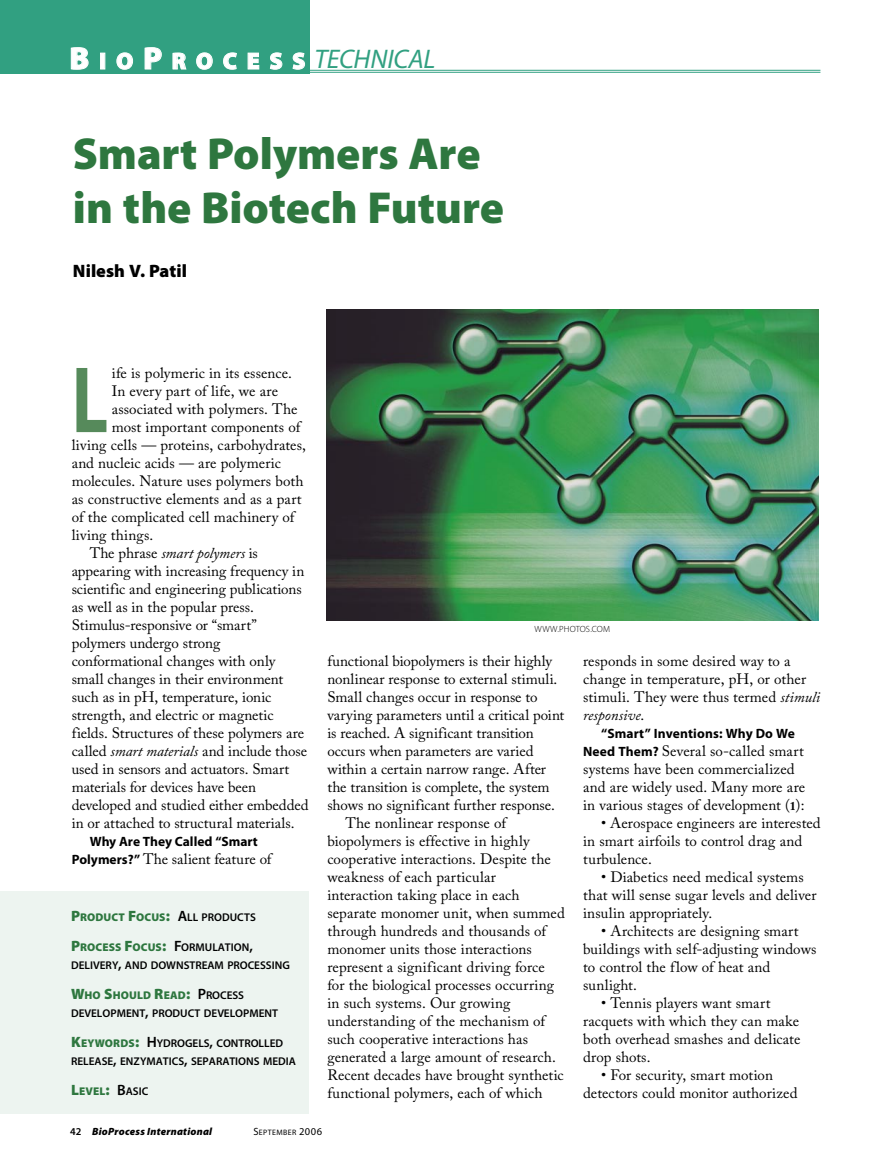
<style>
.page{position:relative;width:891px;height:1168px;background:#fff}
.page>*{position:absolute;margin:0;border:0;box-sizing:border-box;transform-origin:0 0}
.t1{font:700 95.1px "Myriad Pro";color:#568a5b;scale:.75 1}
.t2{font:900 45px/54px "Myriad Pro";letter-spacing:-.005em;color:#2e773f}
.t3{font:italic 27px "Myriad Pro";letter-spacing:-.01em;color:#31a081}
.t4{font:900 18px "Myriad Pro";letter-spacing:.005em;color:#000}
.t5{font:15px/18px "Adobe Caslon Pro";letter-spacing:.005em;color:#000}
.t6{font:italic 15px "Adobe Caslon Pro";letter-spacing:-.005em;color:#000}
.t7{font:700 13.5px "Myriad Pro";color:#000}
.t8{font:600 11.25px/18px "Myriad Pro";color:#000}
.t9{font:900 11.25px "Myriad Pro";letter-spacing:.01em;color:#2e773f}
.t10{font:italic 900 10.5px "Myriad Pro";letter-spacing:.02em;color:#000}
.t11{font:300 9px "Myriad Pro";letter-spacing:.005em;color:#000}
.t12{font:7.8px "Myriad Pro";letter-spacing:.055em;color:#000}
.s1{font-weight:900;font-style:normal;font-size:31.5px;color:#fff}
.s2{font-weight:900;font-style:normal;font-size:23.7px;color:#fff}
.s3{font-style:normal}
.s4{font-style:italic}
.s5{font-family:"Myriad Pro";font-weight:700;font-size:13.5px}
.s6{font-size:15px}
.s7{font-weight:600;font-size:15px;color:#000}
.s8{font-weight:600;color:#000}
.s9{font-weight:900;font-size:15px;color:#2e773f}
.s10{font-weight:900;color:#2e773f}
.s11{font-weight:700;font-size:12px}
.s12{font-weight:600;font-style:normal}
.s13{font-size:10.5px}
</style>
<div class="page">
<div style="left:0;top:0;width:310px;height:74px;background:#31a081"></div>
<svg style="left:70px;top:47px;width:19px;height:23px"></svg>
<div style="left:100px;top:53px;width:5px;height:16px;border:1px solid #fff"></div>
<svg style="left:116px;top:52px;width:17px;height:18px"></svg>
<svg style="left:144px;top:47px;width:18px;height:23px"></svg>
<svg style="left:172px;top:52px;width:15px;height:18px"></svg>
<svg style="left:196px;top:52px;width:17px;height:18px"></svg>
<svg style="left:223px;top:52px;width:14px;height:18px"></svg>
<svg style="left:247px;top:52px;width:13px;height:18px"></svg>
<svg style="left:269px;top:52px;width:14px;height:18px"></svg>
<svg style="left:292px;top:52px;width:13px;height:18px"></svg>
<hr style="left:309px;top:70px;width:511px;height:1px;background:#31a081">
<hr style="left:309px;top:72px;width:511px;height:1px;background:#31a081">
<div style="left:0;top:891px;width:308px;height:223px;background:#edf4f0"></div>
<img style="left:326px;top:309px;width:492px;height:311px">
<h3 class="t3" style="left:69px;top:45px;width:368px"><span class="s1">B</span><span class="s2">IO</span><span class="s1">P</span><span class="s2">ROCESS</span> TECHNICAL</h3>
<h2 class="t2" style="left:73px;top:128px;width:433px">Smart Polymers Are in the Biotech Future</h2>
<p class="t4" style="left:73px;top:261px;width:116px">Nilesh V. Patil</p>
<h1 class="t1" style="left:72px;top:347px;width:50px">L</h1>
<p class="t5" style="left:112px;top:364px;width:182px">ife is polymeric in its essence.</p>
<p class="t5" style="left:112px;top:382px;width:168px">In every part of life, we are</p>
<p class="t5" style="left:112px;top:400px;width:187px">associated with polymers. The</p>
<p class="t5" style="left:112px;top:418px;width:190px">most important components of</p>
<p class="t5" style="left:72px;top:436px;width:236px">living cells — proteins, carbohydrates,</p>
<p class="t5" style="left:72px;top:454px;width:211px">and nucleic acids — are polymeric</p>
<p class="t5" style="left:72px;top:472px;width:233px">molecules. Nature uses polymers both</p>
<p class="t5" style="left:72px;top:490px;width:232px">as constructive elements and as a part</p>
<p class="t5" style="left:72px;top:508px;width:224px">of the complicated cell machinery of</p>
<p class="t5" style="left:72px;top:526px;width:83px">living things.</p>
<p class="t6" style="left:90px;top:544px;width:170px"><span class="s3">The phrase</span> smart polymers <span class="s3">is</span></p>
<p class="t5" style="left:72px;top:562px;width:234px">appearing with increasing frequency in</p>
<p class="t5" style="left:72px;top:580px;width:231px">scientific and engineering publications</p>
<p class="t5" style="left:72px;top:598px;width:184px">as well as in the popular press.</p>
<p class="t5" style="left:72px;top:616px;width:187px">Stimulus-responsive or “smart”</p>
<p class="t5" style="left:72px;top:634px;width:150px">polymers undergo strong</p>
<p class="t5" style="left:72px;top:652px;width:205px">conformational changes with only</p>
<p class="t5" style="left:72px;top:670px;width:213px">small changes in their environment</p>
<p class="t5" style="left:72px;top:688px;width:201px">such as in pH, temperature, ionic</p>
<p class="t5" style="left:72px;top:706px;width:203px">strength, and electric or magnetic</p>
<p class="t5" style="left:72px;top:724px;width:234px">fields. Structures of these polymers are</p>
<p class="t5" style="left:72px;top:742px;width:237px">called <span class="s4">smart materials</span> and include those</p>
<p class="t5" style="left:72px;top:760px;width:219px">used in sensors and actuators. Smart</p>
<p class="t5" style="left:72px;top:778px;width:186px">materials for devices have been</p>
<p class="t5" style="left:72px;top:796px;width:238px">developed and studied either embedded</p>
<p class="t5" style="left:72px;top:814px;width:224px">in or attached to structural materials.</p>
<p class="t7" style="left:90px;top:834px;width:170px">Why Are They Called “Smart</p>
<p class="t5" style="left:72px;top:850px;width:201px"><span class="s5">Polymers?”</span> The salient feature of</p>
<p class="t9" style="left:71px;top:911px;width:186px"><span class="s6">P</span>RODUCT <span class="s6">F</span>OCUS<span class="s6">:</span> <span class="s7">A</span><span class="s8">LL PRODUCTS</span></p>
<p class="t8" style="left:71px;top:938px;width:220px"><span class="s9">P</span><span class="s10">ROCESS</span> <span class="s9">F</span><span class="s10">OCUS</span><span class="s9">:</span> <span class="s6">F</span>ORMULATION<span class="s6">,<br></span>DELIVERY<span class="s6">,</span> AND DOWNSTREAM PROCESSING</p>
<p class="t8" style="left:71px;top:986px;width:208px"><span class="s9">W</span><span class="s10">HO</span> <span class="s9">S</span><span class="s10">HOULD</span> <span class="s9">R</span><span class="s10">EAD</span><span class="s9">:</span> <span class="s6">P</span>ROCESS<br>DEVELOPMENT<span class="s6">,</span> PRODUCT DEVELOPMENT</p>
<p class="t8" style="left:71px;top:1034px;width:226px"><span class="s9">K</span><span class="s10">EYWORDS</span><span class="s9">:</span> <span class="s6">H</span>YDROGELS<span class="s6">,</span> CONTROLLED<br>RELEASE<span class="s6">,</span> ENZYMATICS<span class="s6">,</span> SEPARATIONS MEDIA</p>
<p class="t9" style="left:71px;top:1085px;width:79px"><span class="s6">L</span>EVEL<span class="s6">:</span> <span class="s7">B</span><span class="s8">ASIC</span></p>
<p class="t11" style="left:535px;top:624px;width:77px">WWW.PHOTOS.COM</p>
<p class="t5" style="left:327px;top:652px;width:226px">functional biopolymers is their highly</p>
<p class="t5" style="left:327px;top:670px;width:232px">nonlinear response to external stimuli.</p>
<p class="t5" style="left:327px;top:688px;width:212px">Small changes occur in response to</p>
<p class="t5" style="left:327px;top:706px;width:239px">varying parameters until a critical point</p>
<p class="t5" style="left:327px;top:724px;width:208px">is reached. A significant transition</p>
<p class="t5" style="left:327px;top:742px;width:208px">occurs when parameters are varied</p>
<p class="t5" style="left:327px;top:760px;width:220px">within a certain narrow range. After</p>
<p class="t5" style="left:327px;top:778px;width:224px">the transition is complete, the system</p>
<p class="t5" style="left:327px;top:796px;width:229px">shows no significant further response.</p>
<p class="t5" style="left:345px;top:814px;width:162px">The nonlinear response of</p>
<p class="t5" style="left:327px;top:832px;width:204px">biopolymers is effective in highly</p>
<p class="t5" style="left:327px;top:850px;width:225px">cooperative interactions. Despite the</p>
<p class="t5" style="left:327px;top:868px;width:170px">weakness of each particular</p>
<p class="t5" style="left:327px;top:886px;width:194px">interaction taking place in each</p>
<p class="t5" style="left:327px;top:904px;width:239px">separate monomer unit, when summed</p>
<p class="t5" style="left:327px;top:922px;width:220px">through hundreds and thousands of</p>
<p class="t5" style="left:327px;top:940px;width:206px">monomer units those interactions</p>
<p class="t5" style="left:327px;top:958px;width:219px">represent a significant driving force</p>
<p class="t5" style="left:327px;top:976px;width:228px">for the biological processes occurring</p>
<p class="t5" style="left:327px;top:994px;width:185px">in such systems. Our growing</p>
<p class="t5" style="left:327px;top:1012px;width:219px">understanding of the mechanism of</p>
<p class="t5" style="left:327px;top:1030px;width:202px">such cooperative interactions has</p>
<p class="t5" style="left:327px;top:1048px;width:230px">generated a large amount of research.</p>
<p class="t5" style="left:327px;top:1066px;width:238px">Recent decades have brought synthetic</p>
<p class="t5" style="left:327px;top:1084px;width:217px">functional polymers, each of which</p>
<p class="t5" style="left:583px;top:652px;width:239px">responds in some desired way to a change in temperature, pH, or other stimuli. They were thus termed <span class="s4">stimuli responsive</span>.</p>
<p class="t7" style="left:601px;top:726px;width:195px">“Smart” Inventions: Why Do We</p>
<p class="t5" style="left:583px;top:742px;width:224px"><span class="s5">Need Them?</span> Several so-called smart systems have been commercialized and are widely used. Many more are in various stages of development (<span class="s11">1</span>):</p>
<p class="t5" style="left:583px;top:814px;width:239px;text-indent:18px">• Aerospace engineers are interested in smart airfoils to control drag and turbulence.</p>
<p class="t5" style="left:583px;top:868px;width:235px;text-indent:18px">• Diabetics need medical systems that will sense sugar levels and deliver insulin appropriately.</p>
<p class="t5" style="left:583px;top:922px;width:235px;text-indent:18px">• Architects are designing smart buildings with self-adjusting windows to control the flow of heat and sunlight.</p>
<p class="t5" style="left:583px;top:994px;width:219px;text-indent:18px">• Tennis players want smart racquets with which they can make both overhead smashes and delicate drop shots.</p>
<p class="t5" style="left:583px;top:1066px;width:216px;text-align:center">• For security, smart motion detectors could monitor authorized</p>
<p class="t10" style="left:70px;top:1125px;width:143px"><span class="s12">42</span> BioProcess International</p>
<p class="t12" style="left:253px;top:1128px;width:70px"><span class="s13">S</span>EPTEMBER <span class="s13">2006</span></p>
</div>
